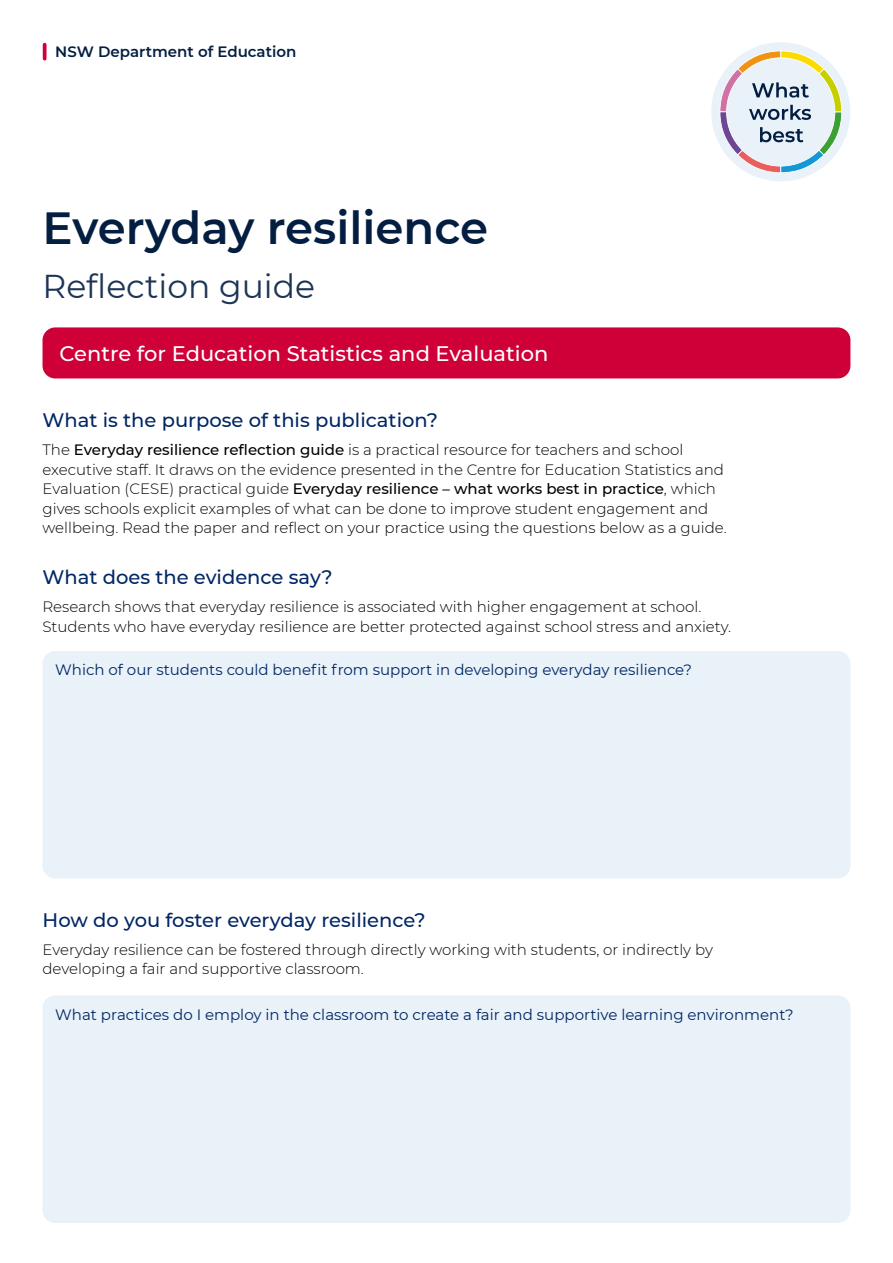
<style>
.page{position:relative;width:893px;height:1263px;background:#fff}
.page>*{position:absolute;margin:0;border:0;box-sizing:border-box;transform-origin:0 0}
.t1{font:600 45px "Montserrat";color:#041e42}
.H1_-_subheading{font:33px "Montserrat";color:#1d3555}
.CESE_text{font:500 21px "Montserrat";color:#fff}
.t2{font:500 19.5px "Montserrat";color:#002664}
.Body_text{font:300 15px/19.5px "Montserrat";color:#000}
.Questions{font:15px "Montserrat";color:#002664}
.DoE_heading{font:600 15px "Montserrat";color:#041e42}
.s1{font-weight:500}
</style>
<div class="page">
<div style="left:43px;top:327px;width:807px;height:51px;background:#ce0037;border-radius:13px"></div>
<div style="left:43px;top:651px;width:807px;height:227px;background:#e9f1f9;border-radius:13px"></div>
<div style="left:43px;top:995px;width:807px;height:228px;background:#e9f1f9;border-radius:13px"></div>
<svg style="left:43px;top:45px;width:4px;height:14px"></svg>
<svg style="left:711px;top:42px;width:139px;height:139px"></svg>
<p class="DoE_heading" style="left:55px;top:41px;width:243px">NSW Department of Education</p>
<h1 class="t1" style="left:43px;top:197px;width:447px">Everyday resilience</h1>
<h2 class="H1_-_subheading" style="left:43px;top:263px;width:274px">Reflection guide</h2>
<p class="CESE_text" style="left:60px;top:339px;width:490px">Centre for Education Statistics and Evaluation</p>
<h2 class="t2" style="left:43px;top:407px;width:397px">What is the purpose of this publication?</h2>
<p class="Body_text" style="left:43px;top:440px;width:686px">The <span class="s1">Everyday resilience reflection guide</span> is a practical resource for teachers and school executive staff. It draws on the evidence presented in the Centre for Education Statistics and Evaluation (CESE) practical guide <span class="s1">Everyday resilience – what works best in practice</span>, which gives schools explicit examples of what can be done to improve student engagement and wellbeing. Read the paper and reflect on your practice using the questions below as a guide.</p>
<h2 class="t2" style="left:43px;top:563px;width:292px">What does the evidence say?</h2>
<p class="Body_text" style="left:43px;top:596px;width:690px">Research shows that everyday resilience is associated with higher engagement at school.<br>Students who have everyday resilience are better protected against school stress and anxiety.</p>
<p class="Questions" style="left:55px;top:660px;width:638px">Which of our students could benefit from support in developing everyday resilience?</p>
<h2 class="t2" style="left:43px;top:906px;width:385px">How do you foster everyday resilience?</h2>
<p class="Body_text" style="left:43px;top:939px;width:672px">Everyday resilience can be fostered through directly working with students, or indirectly by developing a fair and supportive classroom.</p>
<p class="Questions" style="left:55px;top:1004px;width:740px">What practices do I employ in the classroom to create a fair and supportive learning environment?</p>
</div>
